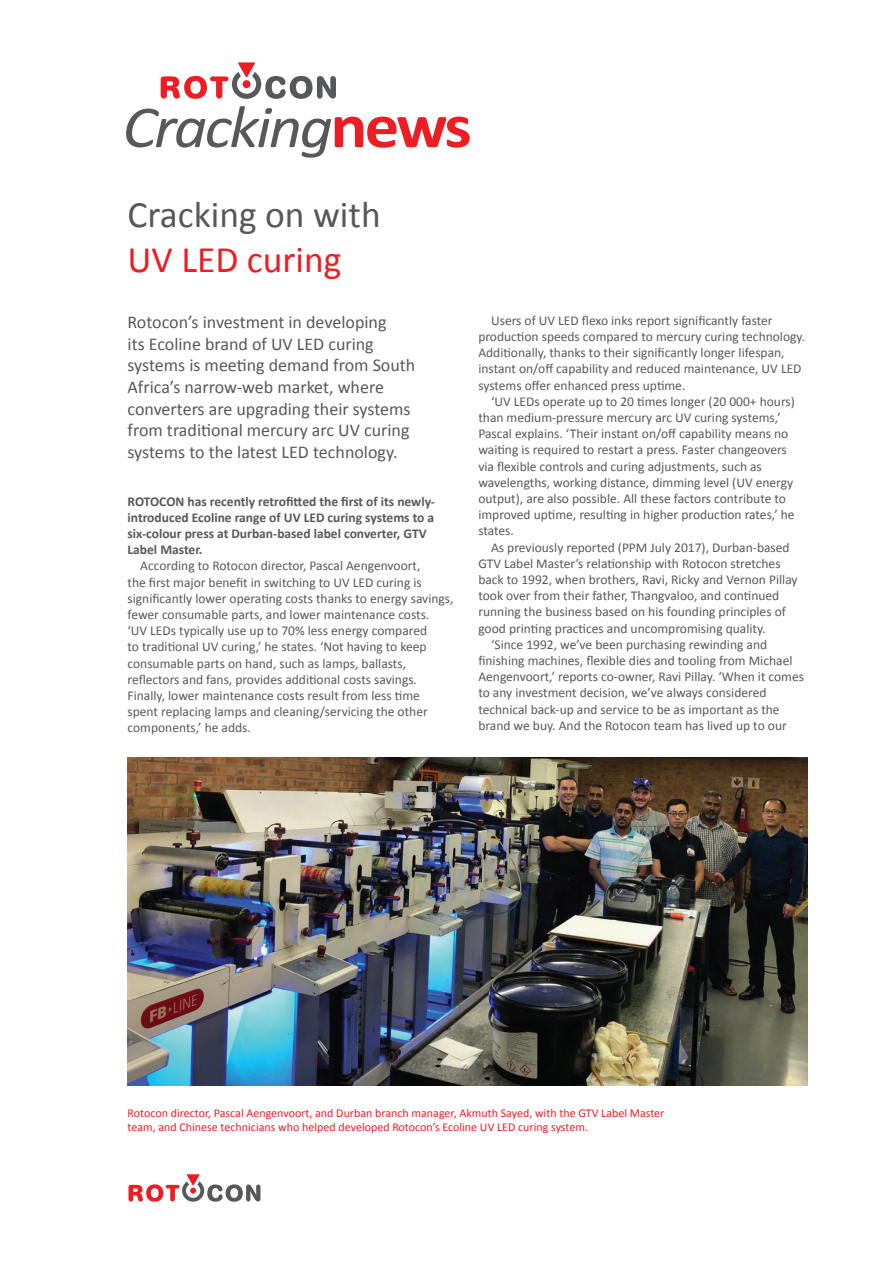
<style>
.page{position:relative;width:893px;height:1263px;background:#fff}
.page>*{position:absolute;margin:0;border:0;box-sizing:border-box;transform-origin:0 0}
.t1{font:italic 60px "Calibri";letter-spacing:-.04em;color:#57585a;scale:1.09 1}
.t2{font:37.5px "Calibri";color:#57585a}
.t3{font:37.5px "Calibri";color:#ee1d23}
.t4{font:18px/21.6px "Calibri";color:#57585a}
.t5{font:13.5px/16.2px "Calibri";color:#57585a}
.t6{font:700 13.5px/16.2px "Calibri";color:#57585a}
.t7{font:12px/14.4px "Calibri";color:#ee1d23}
.s1{font-weight:700;font-style:normal;font-size:63.3px;color:#ee1d23}
</style>
<div class="page">
<svg style="left:128px;top:1174px;width:132px;height:28px"></svg>
<svg style="left:161px;top:62px;width:175px;height:37px"></svg>
<img style="left:128px;top:757px;width:680px;height:329px">
<h1 class="t1" style="left:122px;top:86px;width:322px">Cracking<span class="s1">news</span></h1>
<h2 class="t2" style="left:128px;top:190px;width:255px">Cracking on with</h2>
<h2 class="t3" style="left:128px;top:235px;width:215px">UV LED curing</h2>
<p class="t4" style="left:128px;top:311px;width:289px">Rotocon’s investment in developing<br>its Ecoline brand of UV LED curing systems is meeting demand from South Africa’s narrow-web market, where converters are upgrading their systems from traditional mercury arc UV curing systems to the latest LED technology.</p>
<p class="t6" style="left:128px;top:493px;width:309px">ROTOCON has recently retrofitted the first of its newly&shy;introduced Ecoline range of UV LED curing systems to a six-colour press at Durban-based label converter, GTV Label Master.</p>
<p class="t5" style="left:128px;top:558px;width:327px;text-indent:13px">According to Rotocon director, Pascal Aengenvoort,<br>the first major benefit in switching to UV LED curing is significantly lower operating costs thanks to energy savings, fewer consumable parts, and lower maintenance costs.<br>‘UV LEDs typically use up to 70% less energy compared<br>to traditional UV curing,’ he states. ‘Not having to keep consumable parts on hand, such as lamps, ballasts, reflectors and fans, provides additional costs savings.<br>Finally, lower maintenance costs result from less time spent replacing lamps and cleaning/servicing the other components,’ he adds.</p>
<p class="t5" style="left:478px;top:312px;width:328px;text-indent:13px">Users of UV LED flexo inks report significantly faster production speeds compared to mercury curing technology.<br>Additionally, thanks to their significantly longer lifespan, instant on/off capability and reduced maintenance, UV LED systems offer enhanced press uptime.</p>
<p class="t5" style="left:478px;top:393px;width:318px;text-indent:13px">‘UV LEDs operate up to 20 times longer (20 000+ hours) than medium-pressure mercury arc UV curing systems,’ Pascal explains. ‘Their instant on/off capability means no waiting is required to restart a press. Faster changeovers via flexible controls and curing adjustments, such as wavelengths, working distance, dimming level (UV energy output), are also possible. All these factors contribute to improved uptime, resulting in higher production rates,’ he states.</p>
<p class="t5" style="left:491px;top:539px;width:300px">As previously reported (PPM July 2017), Durban-based</p>
<p class="t5" style="left:478px;top:555px;width:304px">GTV Label Master’s relationship with Rotocon stretches</p>
<p class="t5" style="left:478px;top:571px;width:321px">back to 1992, when brothers, Ravi, Ricky and Vernon Pillay</p>
<p class="t5" style="left:478px;top:588px;width:302px">took over from their father, Thangvaloo, and continued</p>
<p class="t5" style="left:478px;top:604px;width:309px">running the business based on his founding principles of</p>
<p class="t5" style="left:478px;top:620px;width:289px">good printing practices and uncompromising quality.</p>
<p class="t5" style="left:491px;top:636px;width:278px">‘Since 1992, we’ve been purchasing rewinding and</p>
<p class="t5" style="left:478px;top:652px;width:316px">finishing machines, flexible dies and tooling from Michael</p>
<p class="t5" style="left:478px;top:669px;width:327px">Aengenvoort,’ reports co-owner, Ravi Pillay. ‘When it comes</p>
<p class="t5" style="left:478px;top:685px;width:290px">to any investment decision, we’ve always considered</p>
<p class="t5" style="left:478px;top:701px;width:303px">technical back-up and service to be as important as the</p>
<p class="t5" style="left:478px;top:717px;width:310px">brand we buy. And the Rotocon team has lived up to our</p>
<p class="t7" style="left:128px;top:1105px;width:538px">Rotocon director, Pascal Aengenvoort, and Durban branch manager, Akmuth Sayed, with the GTV Label Master team, and Chinese technicians who helped developed Rotocon’s Ecoline UV LED curing system.</p>
</div>
